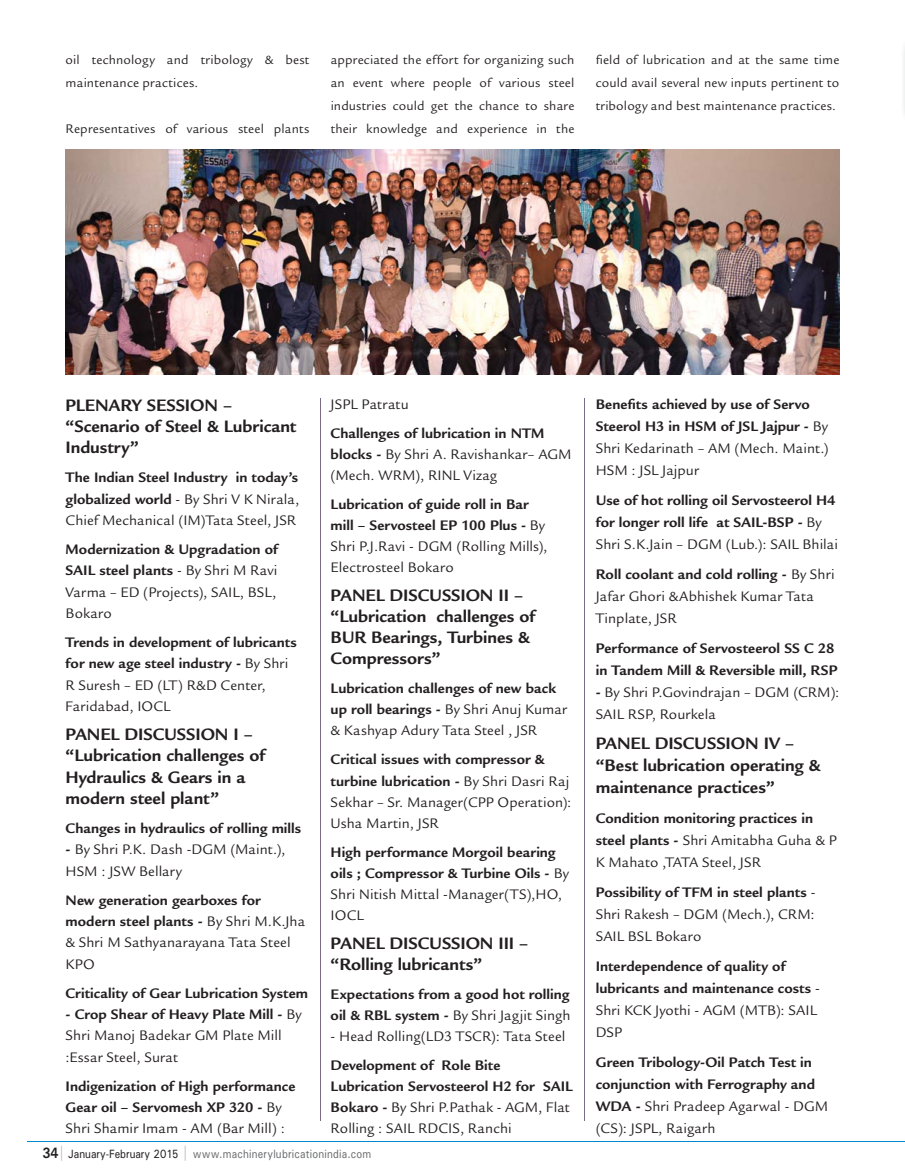
<style>
.page{position:relative;width:905px;height:1175px;background:#fff}
.page>*{position:absolute;margin:0;border:0;box-sizing:border-box;transform-origin:0 0}
.t1{font:700 18px/21.3px "Legacy Sans Std";color:#231f20}
.t2{font:700 15px/22px "Legacy Sans Std";letter-spacing:.005em;color:#231f20}
.t3{font:15px/21.3px "Legacy Sans Std";letter-spacing:.01em;color:#231f20}
.t4{font:13.5px/23.1px "Legacy Sans Std";letter-spacing:.015em;color:#231f20;text-align:justify}
.t5{font:500 12px "Univers";letter-spacing:.02em;color:#6d6e70;scale:.85 1}
.s1{font-weight:700}
.s2{font-weight:400}
.s3{font-weight:700;font-size:15px;color:#231f20}
.s4{font-size:15px;color:#a7a9ac}
.s5{color:#231f20}
</style>
<div class="page">
<hr style="left:27px;top:1141px;width:878px;height:1px;background:#0089cf">
<svg style="left:904px;top:48px;width:1px;height:64px"></svg>
<img style="left:66px;top:150px;width:773px;height:224px">
<hr style="left:584px;top:398px;width:1px;height:723px;background:#7a6987">
<hr style="left:320px;top:398px;width:1px;height:723px;background:#7a6987">
<p class="t4" style="left:66px;top:51px;width:245px">oil technology and tribology &amp; best maintenance practices.</p>
<p class="t4" style="left:66px;top:120px;width:245px">Representatives of various steel plants</p>
<p class="t4" style="left:330px;top:51px;width:245px">appreciated the effort for organizing such an event where people of various steel industries could get the chance to share their knowledge and experience in the</p>
<p class="t4" style="left:595px;top:51px;width:245px">field of lubrication and at the same time could avail several new inputs pertinent to tribology and best maintenance practices.</p>
<p class="t1" style="left:66px;top:394px;width:232px">PLENARY SESSION – “Scenario of Steel &amp; Lubricant<br>Industry”</p>
<p class="t3" style="left:66px;top:470px;width:235px;text-align:justify"><span class="s1">The Indian Steel Industry in today’s globalized world</span> - By Shri V K Nirala, Chief Mechanical (IM)Tata Steel, JSR</p>
<p class="t3" style="left:66px;top:542px;width:214px;text-align:justify"><span class="s1">Modernization &amp; Upgradation of SAIL steel plants</span> - By Shri M Ravi Varma – ED (Projects), SAIL, BSL, Bokaro</p>
<p class="t2" style="left:66px;top:631px;width:233px;line-height:21.3px">Trends in development of lubricants for new age steel industry - <span class="s2">By Shri<br>R Suresh – ED (LT) R&amp;D Center,<br>Faridabad, IOCL</span></p>
<p class="t1" style="left:66px;top:723px;width:201px">PANEL DISCUSSION I – “Lubrication challenges of<br>Hydraulics &amp; Gears in a modern steel plant”</p>
<p class="t2" style="left:66px;top:817px;width:237px">Changes in hydraulics of rolling mills</p>
<p class="t3" style="left:66px;top:842px;width:221px"><span class="s1">-</span> By Shri P.K. Dash -DGM (Maint.),<br>HSM : JSW Bellary</p>
<p class="t3" style="left:66px;top:892px;width:241px"><span class="s1">New generation gearboxes for modern steel plants -</span> By Shri M.K.Jha &amp; Shri M Sathyanarayana Tata Steel<br>KPO</p>
<p class="t2" style="left:66px;top:981px;width:244px">Criticality of Gear Lubrication System</p>
<p class="t3" style="left:66px;top:1006px;width:237px"><span class="s1">- Crop Shear of Heavy Plate Mill -</span> By<br>Shri Manoj Badekar GM Plate Mill :Essar Steel, Surat</p>
<p class="t2" style="left:66px;top:1075px;width:231px;line-height:21.3px">Indigenization of High performance<br>Gear oil – Servomesh XP 320 - <span class="s2">By<br>Shri Shamir Imam - AM (Bar Mill) :</span></p>
<p class="t2" style="left:330px;top:389px;width:215px;line-height:29.1px"><span class="s2">JSPL Patratu<br></span>Challenges of lubrication in NTM</p>
<p class="t3" style="left:330px;top:446px;width:242px"><span class="s1">blocks -</span> By Shri A. Ravishankar– AGM (Mech. WRM), RINL Vizag</p>
<p class="t2" style="left:330px;top:493px;width:218px;line-height:21px">Lubrication of guide roll in Bar mill – Servosteel EP 100 Plus - <span class="s2">By<br>Shri P.J.Ravi - DGM (Rolling Mills),<br>Electrosteel Bokaro</span></p>
<p class="t1" style="left:330px;top:584px;width:206px">PANEL DISCUSSION II – “Lubrication challenges of<br>BUR Bearings, Turbines &amp;<br>Compressors”</p>
<p class="t2" style="left:330px;top:677px;width:238px;line-height:21px">Lubrication challenges of new back up roll bearings - <span class="s2">By Shri Anuj Kumar &amp; Kashyap Adury Tata Steel , JSR</span></p>
<p class="t3" style="left:330px;top:752px;width:242px"><span class="s1">Critical issues with compressor &amp; turbine lubrication -</span> By Shri Dasri Raj<br>Sekhar – Sr. Manager(CPP Operation):<br>Usha Martin, JSR</p>
<p class="t2" style="left:330px;top:841px;width:240px;line-height:21px">High performance Morgoil bearing oils ; Compressor &amp; Turbine Oils - <span class="s2">By<br>Shri Nitish Mittal -Manager(TS),HO,<br>IOCL</span></p>
<p class="t1" style="left:330px;top:932px;width:199px">PANEL DISCUSSION III – “Rolling lubricants”</p>
<p class="t2" style="left:330px;top:983px;width:241px;line-height:21px">Expectations from a good hot rolling oil &amp; RBL system - <span class="s2">By Shri Jagjit Singh</span></p>
<p class="t3" style="left:330px;top:1025px;width:236px;line-height:29.1px">- Head Rolling(LD3 TSCR): Tata Steel<br><span class="s1">Development of Role Bite</span></p>
<p class="t3" style="left:330px;top:1079px;width:243px"><span class="s1">Lubrication Servosteerol H2 for SAIL<br>Bokaro -</span> By Shri P.Pathak - AGM, Flat<br>Rolling : SAIL RDCIS, Ranchi</p>
<p class="t2" style="left:595px;top:392px;width:235px">Benefits achieved by use of Servo<br>Steerol H3 in HSM of JSL Jajpur - <span class="s2">By<br>Shri Kedarinath – AM (Mech. Maint.)<br>HSM : JSL Jajpur</span></p>
<p class="t2" style="left:595px;top:488px;width:244px">Use of hot rolling oil Servosteerol H4 for longer roll life at SAIL-BSP - <span class="s2">By<br>Shri S.K.Jain – DGM (Lub.): SAIL Bhilai</span></p>
<p class="t3" style="left:595px;top:566px;width:240px;line-height:22px"><span class="s1">Roll coolant and cold rolling -</span> By Shri<br>Jafar Ghori &amp;Abhishek Kumar Tata<br>Tinplate, JSR</p>
<p class="t2" style="left:595px;top:636px;width:243px">Performance of Servosteerol SS C 28 in Tandem Mill &amp; Reversible mill, RSP</p>
<p class="t3" style="left:595px;top:684px;width:245px;line-height:22px"><span class="s1">-</span> By Shri P.Govindrajan – DGM (CRM):<br>SAIL RSP, Rourkela</p>
<p class="t1" style="left:595px;top:731px;width:226px;line-height:22px">PANEL DISCUSSION IV – “Best lubrication operating &amp; maintenance practices”</p>
<p class="t2" style="left:595px;top:806px;width:242px">Condition monitoring practices in steel plants - <span class="s2">Shri Amitabha Guha &amp; P<br>K Mahato ,TATA Steel, JSR</span></p>
<p class="t3" style="left:595px;top:884px;width:221px;line-height:22px;text-align:justify"><span class="s1">Possibility of TFM in steel plants</span> - Shri Rakesh – DGM (Mech.), CRM:<br>SAIL BSL Bokaro</p>
<p class="t2" style="left:595px;top:955px;width:225px">Interdependence of quality of lubricants and maintenance costs <span class="s2">-<br>Shri KCK Jyothi - AGM (MTB): SAIL<br>DSP</span></p>
<p class="t2" style="left:595px;top:1051px;width:234px">Green Tribology-Oil Patch Test in conjunction with Ferrography and<br>WDA - <span class="s2">Shri Pradeep Agarwal - DGM (CS): JSPL, Raigarh</span></p>
<p class="t5" style="left:43px;top:1146px;width:388px"><span class="s3">34</span><span class="s4">|</span> <span class="s5">January-February 2015</span> <span class="s4">|</span> www.machinerylubricationindia.com</p>
</div>
